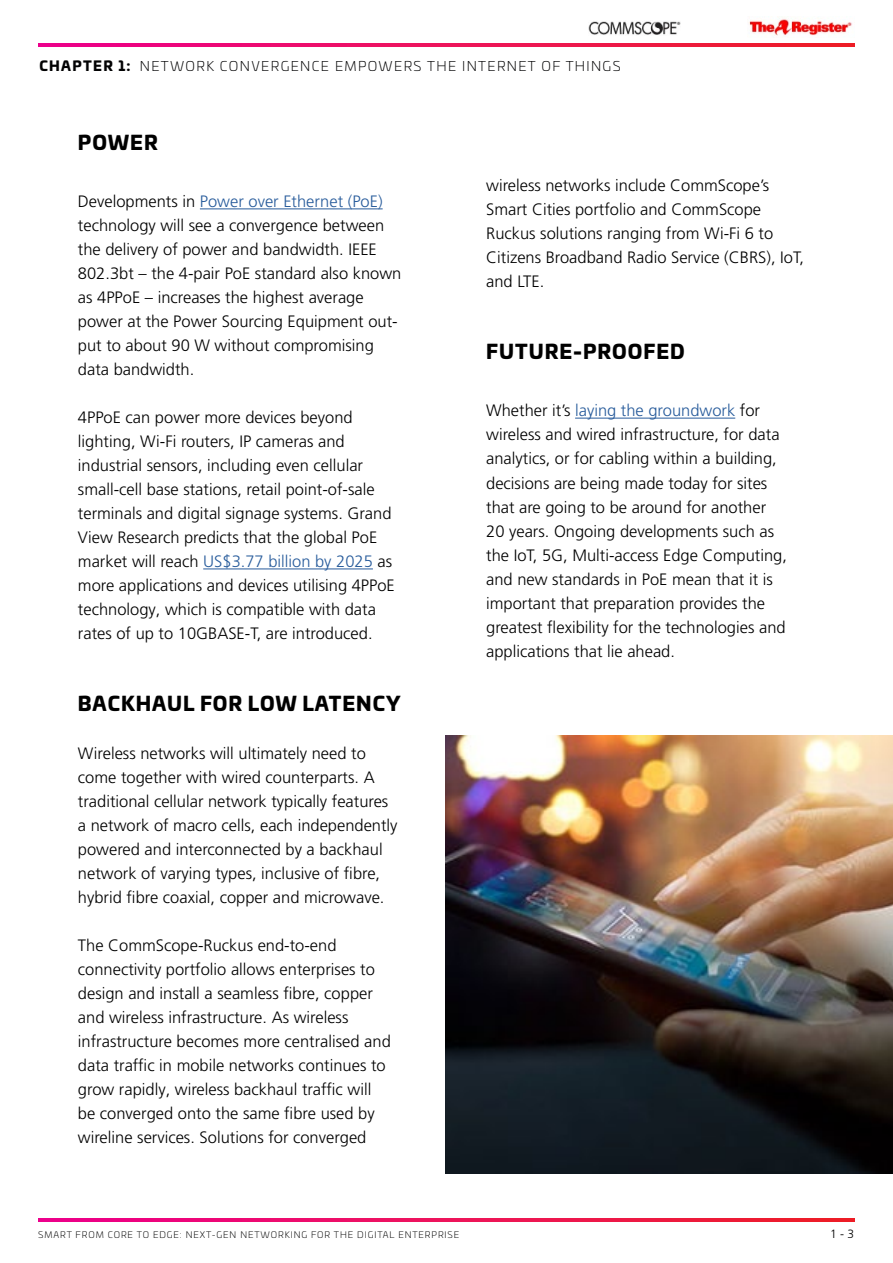
<style>
.page{position:relative;width:893px;height:1263px;background:#fff}
.page>*{position:absolute;margin:0;border:0;box-sizing:border-box;transform-origin:0 0}
.t1{font:900 19.5px "Univia Pro";letter-spacing:.05em;color:#000}
.t2{font:300 16.5px/24px "Frutiger LT Pro";color:#000}
.t3{font:300 13.5px "Univia Pro";letter-spacing:.1em;color:#020203}
.t4{font:300 12px "Frutiger LT Pro";color:#000}
.t5{font:300 9px "Univia Pro";letter-spacing:.1em;color:#000}
.s1{font-weight:900}
.s2{color:#275b9b}
</style>
<div class="page">
<img style="left:748px;top:19px;width:104px;height:17px">
<img style="left:588px;top:21px;width:93px;height:14px">
<img style="left:38px;top:1218px;width:817px;height:3px">
<img style="left:38px;top:43px;width:817px;height:3px">
<hr style="left:575px;top:418px;width:160px;height:1px;background:#275b9b">
<hr style="left:200px;top:208px;width:183px;height:1px;background:#275b9b">
<hr style="left:203px;top:568px;width:170px;height:1px;background:#275b9b">
<img style="left:446px;top:736px;width:447px;height:438px">
<p class="t3" style="left:39px;top:57px;width:583px"><span class="s1">CHAPTER 1:</span> NETWORK CONVERGENCE EMPOWERS THE INTERNET OF THINGS</p>
<p class="t1" style="left:78px;top:127px;width:82px">POWER</p>
<p class="t2" style="left:78px;top:190px;width:325px">Developments in <span class="s2">Power over Ethernet (PoE) </span>technology will see a convergence between the delivery of power and bandwidth. IEEE 802.3bt – the 4-pair PoE standard also known as 4PPoE – increases the highest average power at the Power Sourcing Equipment out&shy;put to about 90 W without compromising data bandwidth.</p>
<p class="t2" style="left:78px;top:406px;width:318px">4PPoE can power more devices beyond lighting, Wi-Fi routers, IP cameras and industrial sensors, including even cellular small-cell base stations, retail point-of-sale terminals and digital signage systems. Grand View Research predicts that the global PoE market will reach <span class="s2">US$3.77 billion by 2025</span> as more applications and devices utilising 4PPoE technology, which is compatible with data rates of up to 10GBASE-T, are introduced.</p>
<p class="t1" style="left:78px;top:688px;width:324px">BACKHAUL FOR LOW LATENCY</p>
<p class="t2" style="left:78px;top:742px;width:321px">Wireless networks will ultimately need to come together with wired counterparts. A traditional cellular network typically features a network of macro cells, each independently powered and interconnected by a backhaul network of varying types, inclusive of fibre, hybrid fibre coaxial, copper and microwave.</p>
<p class="t2" style="left:78px;top:934px;width:314px">The CommScope-Ruckus end-to-end connectivity portfolio allows enterprises to design and install a seamless fibre, copper and wireless infrastructure. As wireless infrastructure becomes more centralised and data traffic in mobile networks continues to grow rapidly, wireless backhaul traffic will be converged onto the same fibre used by wireline services. Solutions for converged</p>
<p class="t2" style="left:486px;top:174px;width:319px">wireless networks include CommScope’s Smart Cities portfolio and CommScope Ruckus solutions ranging from Wi-Fi 6 to Citizens Broadband Radio Service (CBRS), IoT, and LTE.</p>
<p class="t1" style="left:486px;top:336px;width:200px">FUTURE-PROOFED</p>
<p class="t2" style="left:486px;top:399px;width:302px">Whether it’s <span class="s2">laying the groundwork</span> for wireless and wired infrastructure, for data analytics, or for cabling within a building, decisions are being made today for sites that are going to be around for another 20 years. Ongoing developments such as the IoT, 5G, Multi-access Edge Computing, and new standards in PoE mean that it is important that preparation provides the greatest flexibility for the technologies and applications that lie ahead.</p>
<p class="t5" style="left:38px;top:1228px;width:422px">SMART FROM CORE TO EDGE: NEXT-GEN NETWORKING FOR THE DIGITAL ENTERPRISE</p>
<p class="t4" style="left:830px;top:1226px;width:26px">1 - 3</p>
</div>
